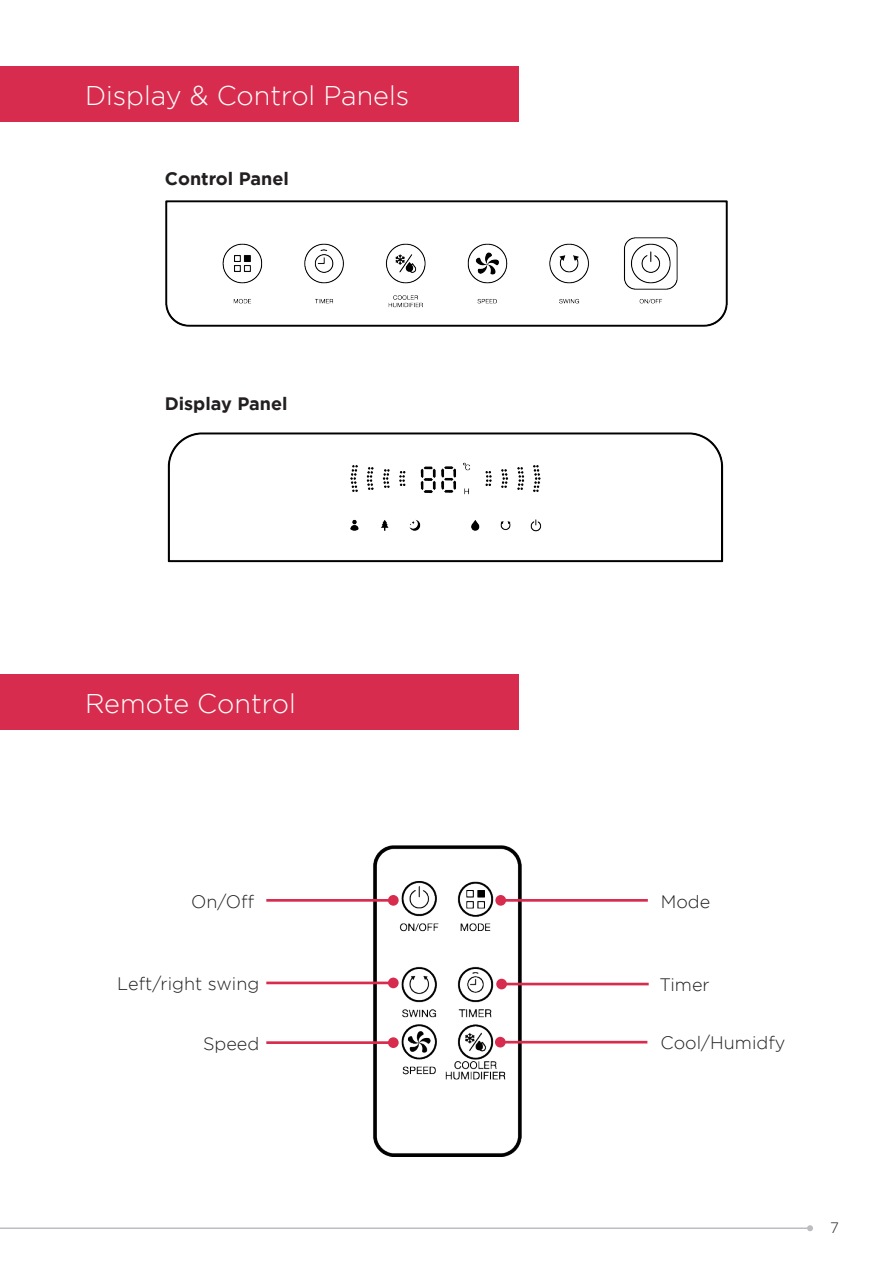
<style>
.page{position:relative;width:893px;height:1263px;background:#fff}
.page>*{position:absolute;margin:0;border:0;box-sizing:border-box;transform-origin:0 0}
.t1{font:300 27px "Gotham";color:#fff}
.adjusted_justificati{font:300 18px "Gotham";color:#231f20}
.adjusted_justificati-2{font:700 18px "Gotham";color:#231f20}
.t2{font:300 15px "Gotham";color:#231f20}
</style>
<div class="page">
<div style="left:0;top:66px;width:519px;height:55px;background:#d82c4e"></div>
<div style="left:0;top:675px;width:519px;height:55px;background:#d82c4e"></div>
<img style="left:167px;top:481px;width:557px;height:82px">
<img style="left:317px;top:845px;width:259px;height:312px">
<hr style="left:501px;top:899px;width:147px;height:3px;background:#d82c4e">
<div style="left:495px;top:895px;width:11px;height:11px;background:#d82c4e;border-radius:50%"></div>
<hr style="left:502px;top:983px;width:147px;height:2px;background:#d82c4e">
<div style="left:496px;top:979px;width:11px;height:10px;background:#d82c4e;border-radius:50%"></div>
<hr style="left:500px;top:1041px;width:147px;height:2px;background:#d82c4e">
<div style="left:495px;top:1037px;width:11px;height:10px;background:#d82c4e;border-radius:50%"></div>
<hr style="left:266px;top:1041px;width:127px;height:3px;background:#d82c4e">
<div style="left:388px;top:1037px;width:11px;height:11px;background:#d82c4e;border-radius:50%"></div>
<hr style="left:266px;top:981px;width:127px;height:3px;background:#d82c4e">
<div style="left:388px;top:977px;width:11px;height:11px;background:#d82c4e;border-radius:50%"></div>
<img style="left:139px;top:121px;width:589px;height:360px">
<hr style="left:266px;top:899px;width:127px;height:3px;background:#d82c4e">
<div style="left:388px;top:895px;width:11px;height:11px;background:#d82c4e;border-radius:50%"></div>
<hr style="left:0;top:1227px;width:810px;height:2px;background:#bcbdc0">
<svg style="left:807px;top:1225px;width:6px;height:6px"></svg>
<p class="t1" style="left:85px;top:78px;width:326px">Display &amp; Control Panels</p>
<p class="adjusted_justificati-2" style="left:165px;top:167px;width:126px">Control Panel</p>
<p class="adjusted_justificati-2" style="left:165px;top:392px;width:124px">Display Panel</p>
<p class="t1" style="left:85px;top:686px;width:212px">Remote Control</p>
<p class="adjusted_justificati" style="left:191px;top:890px;width:64px">On/Off</p>
<p class="adjusted_justificati" style="left:117px;top:972px;width:144px">Left/right swing</p>
<p class="adjusted_justificati" style="left:661px;top:890px;width:51px">Mode</p>
<p class="adjusted_justificati" style="left:659px;top:973px;width:52px">Timer</p>
<p class="adjusted_justificati" style="left:203px;top:1032px;width:58px">Speed</p>
<p class="adjusted_justificati" style="left:660px;top:1031px;width:127px">Cool/Humidfy</p>
<p class="t2" style="left:830px;top:1218px;width:10px">7</p>
</div>
